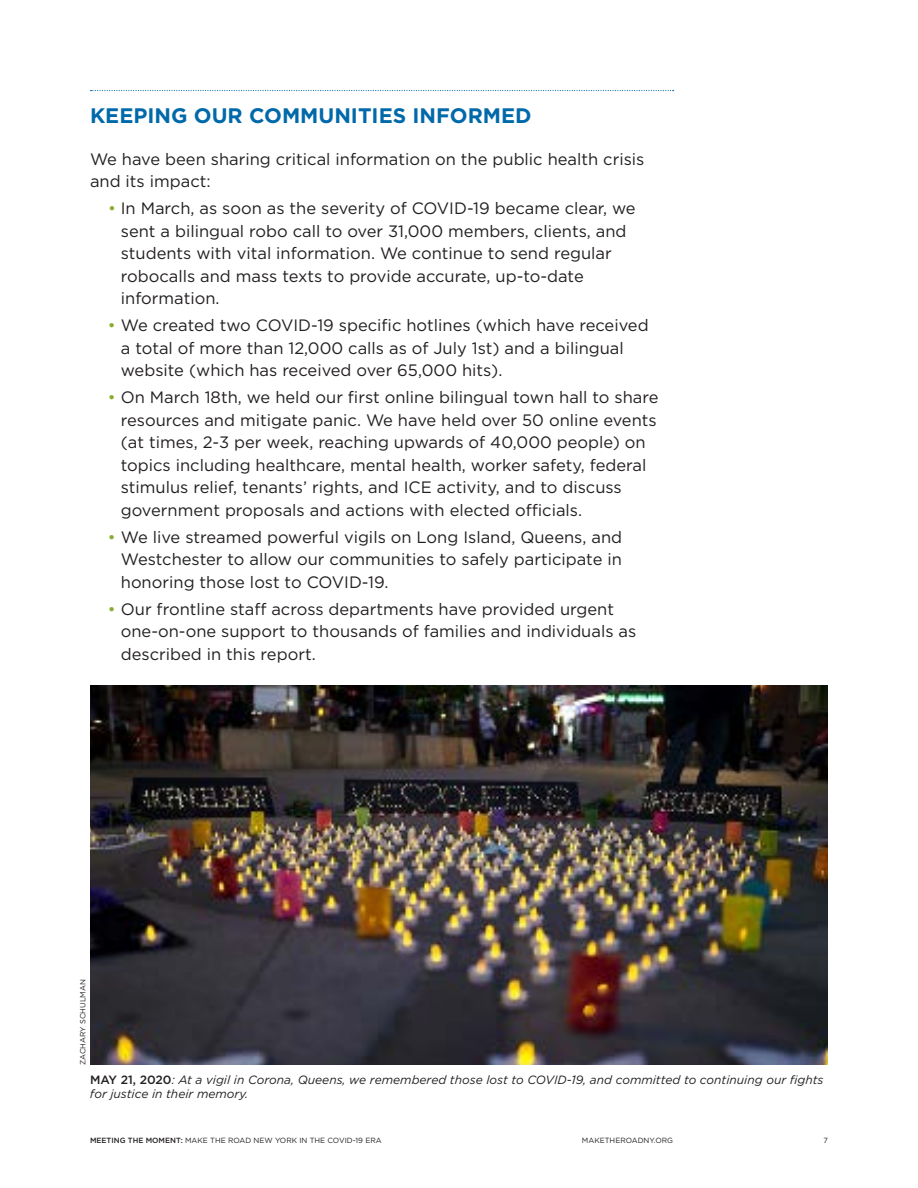
<style>
.page{position:relative;width:918px;height:1188px;background:#fff}
.page>*{position:absolute;margin:0;border:0;box-sizing:border-box;transform-origin:0 0}
.Subhead{font:700 21px "Gotham";color:#0069aa}
.List{font:16.5px/22.5px "Gotham";color:#231f20}
.Body{font:16.5px/22.5px "Gotham";color:#231f20}
.Photo_Caption{font:italic 12px/14.4px "Gotham";color:#231f20}
.Photo_Credit{font:7.5px "Gotham";color:#231f20}
.s1{color:#88ac2e}
.s2{font-weight:500;font-style:normal}
.s3{font-weight:500}
</style>
<div class="page">
<svg style="left:91px;top:90px;width:583px;height:1px"></svg>
<img style="left:90px;top:686px;width:738px;height:379px">
<p class="Subhead" style="left:90px;top:101px;width:443px">KEEPING OUR COMMUNITIES INFORMED</p>
<p class="Body" style="left:90px;top:147px;width:556px">We have been sharing critical information on the public health crisis and its impact:</p>
<p class="List" style="left:121px;top:197px;width:516px;text-indent:-13px"><span class="s1">•</span> In March, as soon as the severity of COVID-19 became clear, we sent a bilingual robo call to over 31,000 members, clients, and students with vital information. We continue to send regular robocalls and mass texts to provide accurate, up-to-date information.</p>
<p class="List" style="left:121px;top:314px;width:529px;text-indent:-13px"><span class="s1">•</span> We created two COVID-19 specific hotlines (which have received a total of more than 12,000 calls as of July 1st) and a bilingual website (which has received over 65,000 hits).</p>
<p class="List" style="left:121px;top:386px;width:539px;text-indent:-13px"><span class="s1">•</span> On March 18th, we held our first online bilingual town hall to share resources and mitigate panic. We have held over 50 online events (at times, 2-3 per week, reaching upwards of 40,000 people) on topics including healthcare, mental health, worker safety, federal stimulus relief, tenants’ rights, and ICE activity, and to discuss government proposals and actions with elected officials.</p>
<p class="List" style="left:121px;top:525px;width:503px;text-align:justify;text-indent:-13px"><span class="s1">•</span> We live streamed powerful vigils on Long Island, Queens, and Westchester to allow our communities to safely participate in honoring those lost to COVID-19.</p>
<p class="List" style="left:121px;top:597px;width:517px;text-indent:-13px"><span class="s1">•</span> Our frontline staff across departments have provided urgent one-on-one support to thousands of families and individuals as described in this report.</p>
<p class="Photo_Credit" style="left:78px;top:1065px;width:87px;rotate:-90deg">ZACHARY SCHULMAN</p>
<p class="Photo_Caption" style="left:90px;top:1072px;width:735px"><span class="s2">MAY 21, 2020</span>: At a vigil in Corona, Queens, we remembered those lost to COVID-19, and committed to continuing our fights for justice in their memory.</p>
<p class="Photo_Credit" style="left:90px;top:1136px;width:293px"><span class="s3">MEETING THE MOMENT:</span> MAKE THE ROAD NEW YORK IN THE COVID-19 ERA</p>
<p class="Photo_Credit" style="left:582px;top:1136px;width:93px">MAKETHEROADNY.ORG</p>
<p class="Photo_Credit" style="left:824px;top:1136px;width:6px">7</p>
</div>
